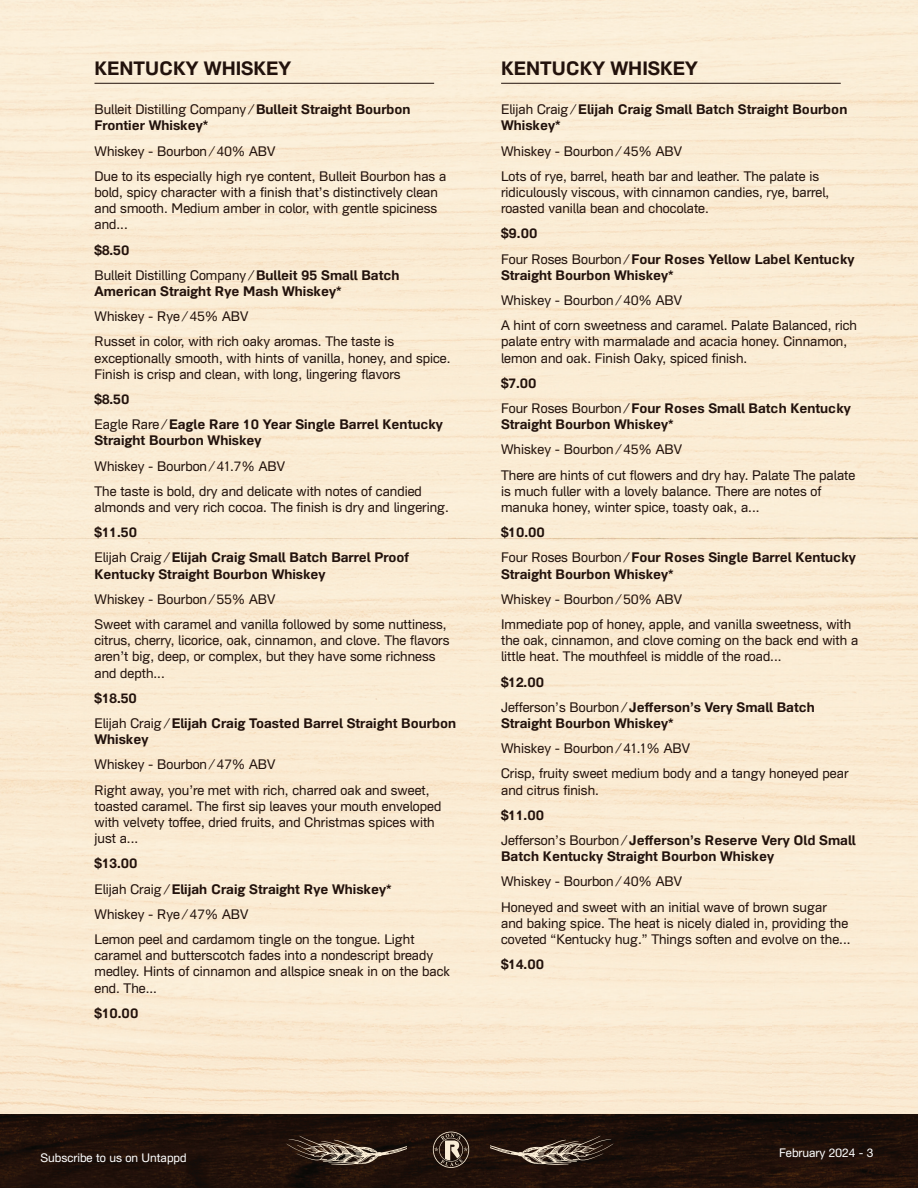
<style>
.page{position:relative;width:918px;height:1188px;background:#fff}
.page>*{position:absolute;margin:0;border:0;box-sizing:border-box;transform-origin:0 0}
.t1{font:700 18.9px "Grammatika";color:#22120c}
.t2{font:13.5px/25.2px "Grammatika";color:#22120c}
.t3{font:700 13.5px/25.2px "Grammatika";color:#22120c}
.t4{font:12px "Grammatika";color:#fff}
.s1{font-weight:400}
.s2{font-weight:700}
</style>
<div class="page">
<img style="left:0;top:0;width:918px;height:1115px">
<img style="left:0;top:1115px;width:918px;height:73px">
<svg style="left:286px;top:1136px;width:120px;height:29px;background:#4f3f34"></svg>
<svg style="left:490px;top:1136px;width:123px;height:29px;background:#4c3d33"></svg>
<svg style="left:433px;top:1132px;width:36px;height:36px"></svg>
<hr style="left:94px;top:83px;width:340px;height:1px;background:#22120c">
<hr style="left:501px;top:83px;width:340px;height:1px;background:#22120c">
<h1 class="t1" style="left:94px;top:57px;width:198px">KENTUCKY WHISKEY</h1>
<p class="t3" style="left:94px;top:101px;width:318px;line-height:16.2px"><span class="s1">Bulleit Distilling Company ⁄</span> Bulleit Straight Bourbon<br>Frontier Whiskey*</p>
<p class="t2" style="left:94px;top:138px;width:353px">Whiskey - Bourbon ⁄ 40% ABV<br>Due to its especially high rye content, Bulleit Bourbon has a</p>
<p class="t2" style="left:94px;top:184px;width:345px;line-height:16.2px;text-align:justify">bold, spicy character with a finish that’s distinctively clean and smooth. Medium amber in color, with gentle spiciness and...</p>
<p class="t2" style="left:94px;top:237px;width:307px"><span class="s2">$8.50<br></span>Bulleit Distilling Company ⁄ <span class="s2">Bulleit 95 Small Batch</span></p>
<p class="t3" style="left:94px;top:278px;width:249px">American Straight Rye Mash Whiskey*</p>
<p class="t2" style="left:94px;top:304px;width:301px">Whiskey - Rye ⁄ 45% ABV<br>Russet in color, with rich oaky aromas. The taste is</p>
<p class="t2" style="left:94px;top:350px;width:358px;line-height:16.2px">exceptionally smooth, with hints of vanilla, honey, and spice.<br>Finish is crisp and clean, with long, lingering flavors</p>
<p class="t3" style="left:94px;top:386px;width:350px">$8.50<br><span class="s1">Eagle Rare ⁄</span> Eagle Rare 10 Year Single Barrel Kentucky</p>
<p class="t3" style="left:94px;top:428px;width:169px">Straight Bourbon Whiskey</p>
<p class="t2" style="left:94px;top:453px;width:329px">Whiskey - Bourbon ⁄ 41.7% ABV<br>The taste is bold, dry and delicate with notes of candied</p>
<p class="t2" style="left:94px;top:494px;width:356px">almonds and very rich cocoa. The finish is dry and lingering.</p>
<p class="t3" style="left:94px;top:519px;width:316px">$11.50<br><span class="s1">Elijah Craig ⁄</span> Elijah Craig Small Batch Barrel Proof</p>
<p class="t3" style="left:94px;top:561px;width:233px">Kentucky Straight Bourbon Whiskey</p>
<p class="t2" style="left:94px;top:586px;width:354px">Whiskey - Bourbon ⁄ 55% ABV<br>Sweet with caramel and vanilla followed by some nuttiness,</p>
<p class="t2" style="left:94px;top:632px;width:357px;line-height:16.2px">citrus, cherry, licorice, oak, cinnamon, and clove. The flavors aren’t big, deep, or complex, but they have some richness and depth...</p>
<p class="t3" style="left:94px;top:685px;width:363px">$18.50<br><span class="s1">Elijah Craig ⁄</span> Elijah Craig Toasted Barrel Straight Bourbon</p>
<p class="t3" style="left:94px;top:727px;width:55px">Whiskey</p>
<p class="t2" style="left:94px;top:752px;width:337px">Whiskey - Bourbon ⁄ 47% ABV<br>Right away, you’re met with rich, charred oak and sweet,</p>
<p class="t2" style="left:94px;top:798px;width:348px;line-height:16.2px">toasted caramel. The first sip leaves your mouth enveloped with velvety toffee, dried fruits, and Christmas spices with just a...</p>
<p class="t2" style="left:94px;top:851px;width:322px"><span class="s2">$13.00<br></span>Elijah Craig ⁄ <span class="s2">Elijah Craig Straight Rye Whiskey*<br></span>Whiskey - Rye ⁄ 47% ABV<br>Lemon peel and cardamom tingle on the tongue. Light</p>
<p class="t2" style="left:94px;top:947px;width:357px;line-height:16.2px">caramel and butterscotch fades into a nondescript bready medley. Hints of cinnamon and allspice sneak in on the back end. The...</p>
<p class="t3" style="left:94px;top:1000px;width:45px">$10.00</p>
<h1 class="t1" style="left:501px;top:57px;width:198px">KENTUCKY WHISKEY</h1>
<p class="t3" style="left:501px;top:101px;width:348px;line-height:16.2px"><span class="s1">Elijah Craig ⁄</span> Elijah Craig Small Batch Straight Bourbon<br>Whiskey*</p>
<p class="t2" style="left:501px;top:138px;width:320px">Whiskey - Bourbon ⁄ 45% ABV<br>Lots of rye, barrel, heath bar and leather. The palate is</p>
<p class="t2" style="left:501px;top:184px;width:330px;line-height:16.2px">ridiculously viscous, with cinnamon candies, rye, barrel, roasted vanilla bean and chocolate.</p>
<p class="t3" style="left:501px;top:221px;width:355px">$9.00<br><span class="s1">Four Roses Bourbon ⁄</span> Four Roses Yellow Label Kentucky</p>
<p class="t3" style="left:501px;top:262px;width:174px">Straight Bourbon Whiskey*</p>
<p class="t2" style="left:501px;top:287px;width:357px">Whiskey - Bourbon ⁄ 40% ABV<br>A hint of corn sweetness and caramel. Palate Balanced, rich</p>
<p class="t2" style="left:501px;top:333px;width:348px;line-height:16.2px">palate entry with marmalade and acacia honey. Cinnamon, lemon and oak. Finish Oaky, spiced finish.</p>
<p class="t3" style="left:501px;top:370px;width:351px">$7.00<br><span class="s1">Four Roses Bourbon ⁄</span> Four Roses Small Batch Kentucky</p>
<p class="t3" style="left:501px;top:411px;width:174px">Straight Bourbon Whiskey*</p>
<p class="t2" style="left:501px;top:437px;width:356px">Whiskey - Bourbon ⁄ 45% ABV<br>There are hints of cut flowers and dry hay. Palate The palate</p>
<p class="t2" style="left:501px;top:483px;width:322px;line-height:16.2px">is much fuller with a lovely balance. There are notes of manuka honey, winter spice, toasty oak, a...</p>
<p class="t3" style="left:501px;top:519px;width:356px">$10.00<br><span class="s1">Four Roses Bourbon ⁄</span> Four Roses Single Barrel Kentucky</p>
<p class="t3" style="left:501px;top:561px;width:174px">Straight Bourbon Whiskey*</p>
<p class="t2" style="left:501px;top:586px;width:352px">Whiskey - Bourbon ⁄ 50% ABV<br>Immediate pop of honey, apple, and vanilla sweetness, with</p>
<p class="t2" style="left:501px;top:632px;width:359px;line-height:16.2px">the oak, cinnamon, and clove coming on the back end with a little heat. The mouthfeel is middle of the road...</p>
<p class="t3" style="left:501px;top:669px;width:315px">$12.00<br><span class="s1">Jefferson’s Bourbon ⁄</span> Jefferson’s Very Small Batch</p>
<p class="t3" style="left:501px;top:710px;width:174px">Straight Bourbon Whiskey*</p>
<p class="t2" style="left:501px;top:736px;width:349px">Whiskey - Bourbon ⁄ 41.1% ABV<br>Crisp, fruity sweet medium body and a tangy honeyed pear</p>
<p class="t2" style="left:501px;top:777px;width:99px">and citrus finish.</p>
<p class="t3" style="left:501px;top:802px;width:356px">$11.00<br><span class="s1">Jefferson’s Bourbon ⁄</span> Jefferson’s Reserve Very Old Small</p>
<p class="t3" style="left:501px;top:844px;width:274px">Batch Kentucky Straight Bourbon Whiskey</p>
<p class="t2" style="left:501px;top:869px;width:327px">Whiskey - Bourbon ⁄ 40% ABV<br>Honeyed and sweet with an initial wave of brown sugar</p>
<p class="t2" style="left:501px;top:915px;width:351px;line-height:16.2px">and baking spice. The heat is nicely dialed in, providing the coveted “Kentucky hug.” Things soften and evolve on the...</p>
<p class="t3" style="left:501px;top:952px;width:45px">$14.00</p>
<p class="t4" style="left:40px;top:1150px;width:148px">Subscribe to us on Untappd</p>
<p class="t4" style="left:779px;top:1145px;width:96px">February 2024 - 3</p>
</div>
